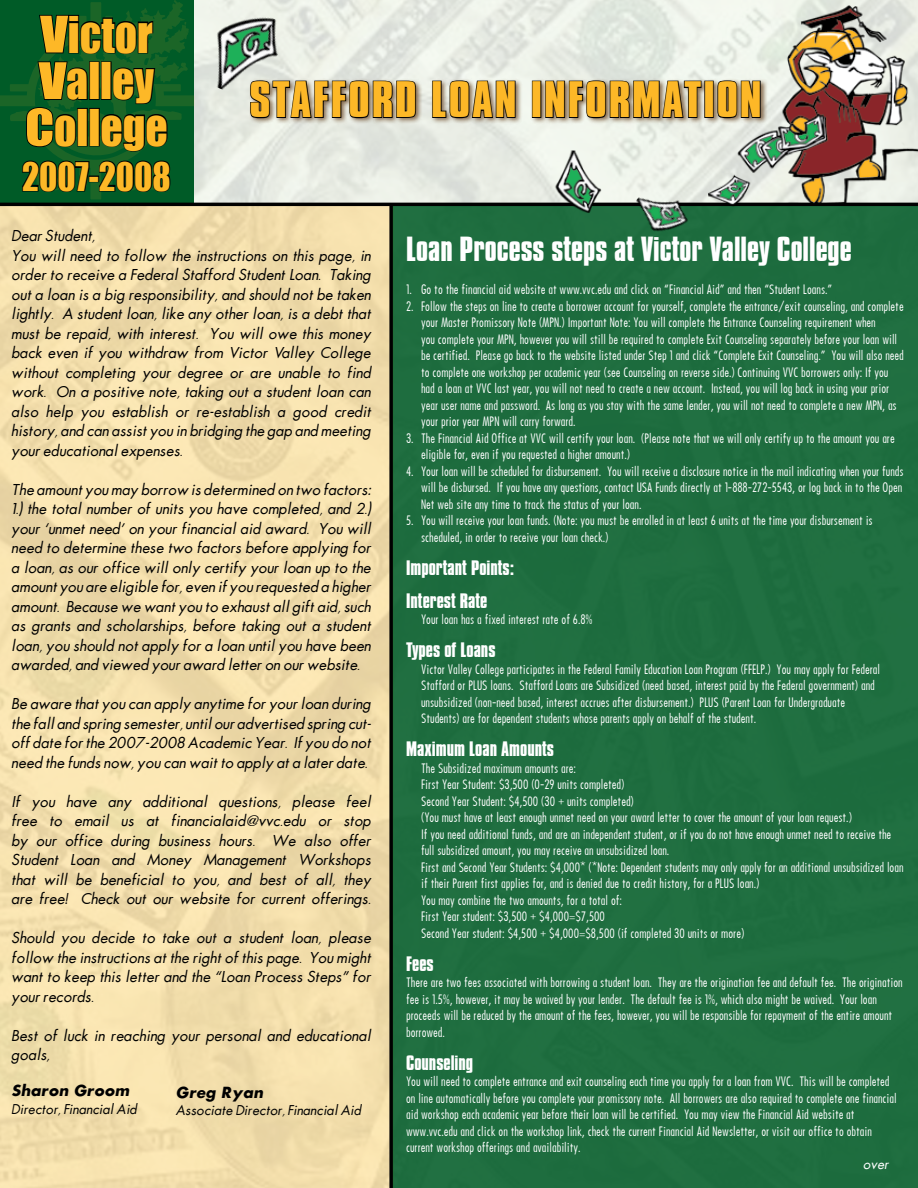
<style>
.page{position:relative;width:918px;height:1188px;background:#fff}
.page>*{position:absolute;margin:0;border:0;box-sizing:border-box;transform-origin:0 0}
.t1{font:46.5px/46.5px "Impact";color:#fdb827;text-align:center;scale:1.13 1}
.t2{font:700 44.1px "Compacta BT";letter-spacing:.04em;color:#fdb827;scale:1.06 1}
.t3{font:36.15px "Impact";color:#fdb827;scale:.94 1}
.t4{font:700 30px "Compacta BT";color:#fff}
.t5{font:700 18px/33px "Compacta BT";color:#fff}
.t6{font:italic 15px/19.5px "Futura";color:#000;text-align:justify}
.t7{font:italic 700 15px "Futura";color:#000}
.t8{font:italic 13.5px "Futura";color:#000}
.t9{font:italic 13.5px "Futura";color:#fff}
.t10{font:500 12px/16.5px "Futura Cond";color:#fff}
</style>
<div class="page">
<svg style="left:194px;top:1px;width:724px;height:202px;background:#e6eae2"></svg>
<div style="left:0;top:205px;width:393px;height:983px;background:#f4dfac"></div>
<div style="left:392px;top:205px;width:526px;height:983px;background:#1e6d3f"></div>
<hr style="left:0;top:203px;width:918px;height:3px;background:#000">
<svg style="left:0;top:0;width:195px;height:199px;background:#074e20"></svg>
<svg style="left:389px;top:206px;width:4px;height:982px;background:#1a1a13"></svg>
<img style="left:708px;top:5px;width:210px;height:202px">
<img style="left:621px;top:199px;width:68px;height:32px">
<img style="left:542px;top:199px;width:60px;height:14px">
<div style="left:249px;top:78px;width:669px;height:121px;background:#694522;opacity:.75"></div>
<svg style="left:249px;top:79px;width:168px;height:40px;background:#7f7363"></svg>
<svg style="left:431px;top:79px;width:85px;height:40px;background:#827767"></svg>
<div style="left:532px;top:81px;width:9px;height:37px;border:2px solid #000"></div>
<svg style="left:544px;top:76px;width:158px;height:43px;background:#847a6a"></svg>
<div style="left:704px;top:81px;width:10px;height:37px;border:2px solid #000"></div>
<svg style="left:717px;top:79px;width:44px;height:40px;background:#796c5c"></svg>
<img style="left:180px;top:0;width:102px;height:94px">
<h1 class="t1" style="left:25px;top:10px;width:128px">Victor<br>Valley<br>College</h1>
<h3 class="t3" style="left:22px;top:148px;width:160px">2007-2008</h3>
<h2 class="t2" style="left:249px;top:73px;width:485px">STAFFORD LOAN INFORMATION</h2>
<p class="t6" style="left:11px;top:226px;width:361px;text-align:left">Dear Student,<br>You will need to follow the instructions on this page, in order to receive a Federal Stafford Student Loan. Taking out a loan is a big responsibility, and should not be taken lightly. A student loan, like any other loan, is a debt that must be repaid, with interest. You will owe this money back even if you withdraw from Victor Valley College without completing your degree or are unable to find work. On a positive note, taking out a student loan can also help you establish or re-establish a good credit history, and can assist you in bridging the gap and meeting your educational expenses.</p>
<p class="t6" style="left:11px;top:479px;width:361px">The amount you may borrow is determined on two factors:<br>1.) the total number of units you have completed, and 2.) your ‘unmet need’ on your financial aid award. You will need to determine these two factors before applying for a loan, as our office will only certify your loan up to the amount you are eligible for, even if you requested a higher amount. Because we want you to exhaust all gift aid, such as grants and scholarships, before taking out a student loan, you should not apply for a loan until you have been awarded, and viewed your award letter on our website.</p>
<p class="t6" style="left:11px;top:694px;width:361px">Be aware that you can apply anytime for your loan during the fall and spring semester, until our advertised spring cut&shy;off date for the 2007-2008 Academic Year. If you do not need the funds now, you can wait to apply at a later date.</p>
<p class="t6" style="left:11px;top:791px;width:361px">If you have any additional questions, please feel free to email us at financialaid@vvc.edu or stop by our office during business hours. We also offer Student Loan and Money Management Workshops that will be beneficial to you, and best of all, they are free! Check out our website for current offerings.</p>
<p class="t6" style="left:11px;top:928px;width:361px">Should you decide to take out a student loan, please follow the instructions at the right of this page. You might want to keep this letter and the “Loan Process Steps” for your records.</p>
<p class="t6" style="left:11px;top:1025px;width:361px">Best of luck in reaching your personal and educational goals,</p>
<p class="t7" style="left:11px;top:1080px;width:119px">Sharon Groom</p>
<p class="t8" style="left:11px;top:1101px;width:127px">Director, Financial Aid</p>
<p class="t7" style="left:176px;top:1082px;width:89px">Greg Ryan</p>
<p class="t8" style="left:176px;top:1101px;width:187px">Associate Director, Financial Aid</p>
<h3 class="t4" style="left:406px;top:231px;width:447px">Loan Process steps at Victor Valley College</h3>
<p class="t10" style="left:406px;top:282px;width:428px">1. Go to the financial aid website at www.vvc.edu and click on “Financial Aid” and then “Student Loans.”</p>
<p class="t10" style="left:421px;top:298px;width:484px;text-indent:-15px">2. Follow the steps on line to create a borrower account for yourself, complete the entrance/exit counseling, and complete your Master Promissory Note (MPN.) Important Note: You will complete the Entrance Counseling requirement when<br>you complete your MPN, however you will still be required to complete Exit Counseling separately before your loan will be certified. Please go back to the website listed under Step 1 and click “Complete Exit Counseling.” You will also need to complete one workshop per academic year (see Counseling on reverse side.) Continuing VVC borrowers only: If you had a loan at VVC last year, you will not need to create a new account. Instead, you will log back in using your prior year user name and password. As long as you stay with the same lender, you will not need to complete a new MPN, as your prior year MPN will carry forward.</p>
<p class="t10" style="left:421px;top:430px;width:475px;text-indent:-15px">3. The Financial Aid Office at VVC will certify your loan. (Please note that we will only certify up to the amount you are eligible for, even if you requested a higher amount.)</p>
<p class="t10" style="left:421px;top:463px;width:484px;text-indent:-15px">4. Your loan will be scheduled for disbursement. You will receive a disclosure notice in the mail indicating when your funds will be disbursed. If you have any questions, contact USA Funds directly at 1-888-272-5543, or log back in to the Open<br>Net web site any time to track the status of your loan.</p>
<p class="t10" style="left:421px;top:513px;width:453px;text-indent:-15px">5. You will receive your loan funds. (Note: you must be enrolled in at least 6 units at the time your disbursement is scheduled, in order to receive your loan check.)</p>
<h3 class="t5" style="left:406px;top:551px;width:110px">Important Points:<br>Interest Rate</h3>
<p class="t10" style="left:421px;top:612px;width:173px">Your loan has a fixed interest rate of 6.8%</p>
<h3 class="t5" style="left:406px;top:634px;width:91px">Types of Loans</h3>
<p class="t10" style="left:421px;top:661px;width:461px">Victor Valley College participates in the Federal Family Education Loan Program (FFELP.) You may apply for Federal Stafford or PLUS loans. Stafford Loans are Subsidized (need based, interest paid by the Federal government) and unsubsidized (non-need based, interest accrues after disbursement.) PLUS (Parent Loan for Undergraduate Students) are for dependent students whose parents apply on behalf of the student.</p>
<h3 class="t5" style="left:406px;top:733px;width:150px">Maximum Loan Amounts</h3>
<p class="t10" style="left:421px;top:760px;width:484px">The Subsidized maximum amounts are:<br>First Year Student: $3,500 (0-29 units completed)<br>Second Year Student: $4,500 (30 + units completed)<br>(You must have at least enough unmet need on your award letter to cover the amount of your loan request.)<br>If you need additional funds, and are an independent student, or if you do not have enough unmet need to receive the full subsidized amount, you may receive an unsubsidized loan.<br>First and Second Year Students: $4,000* (*Note: Dependent students may only apply for an additional unsubsidized loan if their Parent first applies for, and is denied due to credit history, for a PLUS loan.)<br>You may combine the two amounts, for a total of:<br>First Year student: $3,500 + $4,000=$7,500<br>Second Year student: $4,500 + $4,000=$8,500 (if completed 30 units or more)</p>
<h3 class="t5" style="left:406px;top:947px;width:29px">Fees</h3>
<p class="t10" style="left:406px;top:975px;width:498px">There are two fees associated with borrowing a student loan. They are the origination fee and default fee. The origination fee is 1.5%, however, it may be waived by your lender. The default fee is 1%, which also might be waived. Your loan proceeds will be reduced by the amount of the fees, however, you will be responsible for repayment of the entire amount borrowed.</p>
<h3 class="t5" style="left:406px;top:1046px;width:69px">Counseling</h3>
<p class="t10" style="left:406px;top:1074px;width:492px">You will need to complete entrance and exit counseling each time you apply for a loan from VVC. This will be completed on line automatically before you complete your promissory note. All borrowers are also required to complete one financial aid workshop each academic year before their loan will be certified. You may view the Financial Aid website at www.vvc.edu and click on the workshop link, check the current Financial Aid Newsletter, or visit our office to obtain current workshop offerings and availability.</p>
<p class="t9" style="left:863px;top:1155px;width:28px">over</p>
</div>
